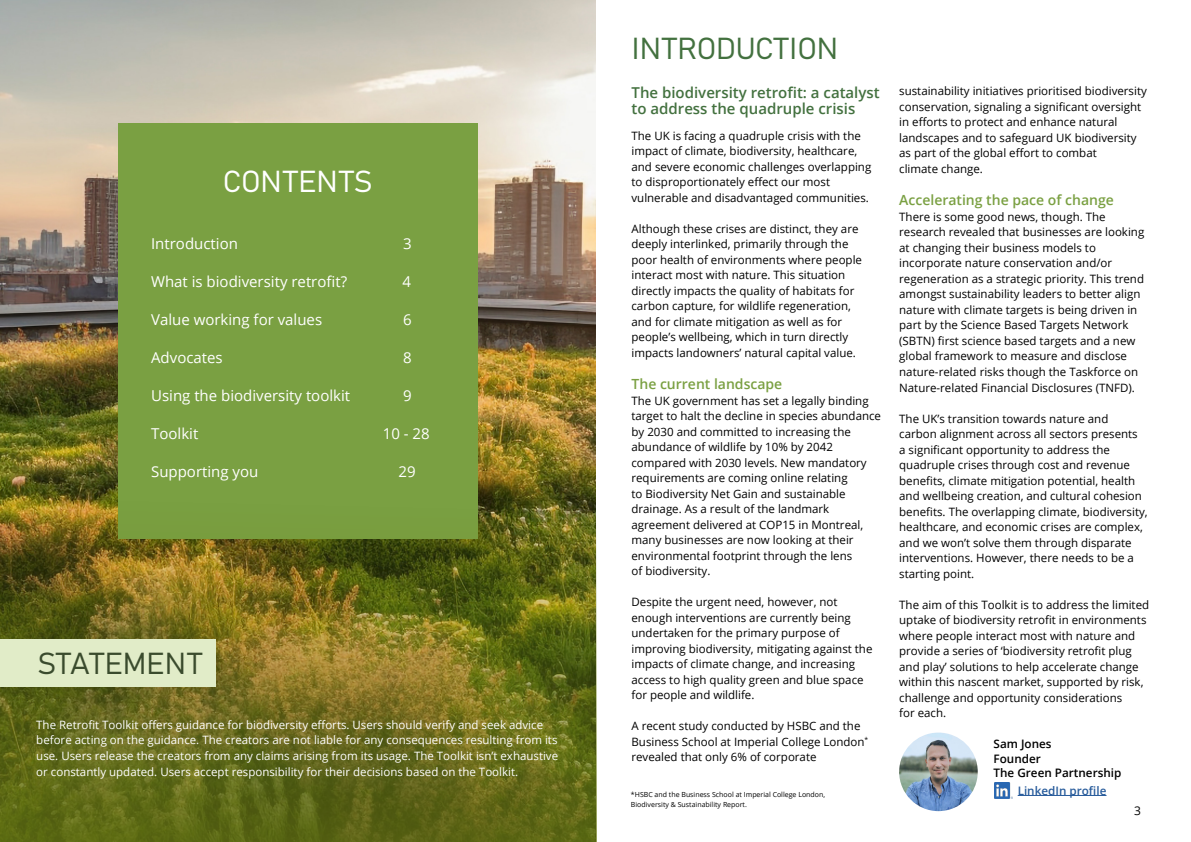
<style>
.page{position:relative;width:1191px;height:842px;background:#fff}
.page>*{position:absolute;margin:0;border:0;box-sizing:border-box;transform-origin:0 0}
.t1{font:30px "Grandview";color:#43713f}
.t2{font:30px "Grandview";color:#3a4b2d}
.t3{font:30px "Grandview";color:#fff}
.t4{font:15px "Open Sans";color:#fff}
.t5{font:600 15px/16px "Open Sans";color:#43713f}
.t6{font:600 14px "Open Sans";color:#7aa042}
.t7{font:12px "Open Sans";color:#000}
.t8{font:600 11.7px/14.4px "Open Sans";color:#000}
.t9{font:600 11.7px "Open Sans";color:#275b9b}
.t10{font:11.5px/15.5px "Open Sans";color:#000}
.t11{font:11.5px/15.7px "Open Sans";color:#fff}
.t12{font:7px/10px "Open Sans";color:#000}
</style>
<div class="page">
<img style="left:0;top:0;width:595px;height:257px">
<img style="left:994px;top:783px;width:18px;height:15px">
<img style="left:899px;top:732px;width:78px;height:79px;border-radius:39px">
<hr style="left:1017px;top:795px;width:89px;height:1px;background:#275b9b">
<div style="left:118px;top:123px;width:359px;height:416px;background:#7aa042"></div>
<img style="left:0;top:257px;width:597px;height:585px">
<div style="left:14px;top:697px;width:577px;height:116px;background:#709e36;opacity:.75"></div>
<div style="left:0;top:639px;width:215px;height:48px;background:#e1ecc8"></div>
<h1 class="t3" style="left:223px;top:159px;width:151px">CONTENTS</h1>
<h2 class="t4" style="left:151px;top:233px;width:88px">Introduction</h2>
<h2 class="t4" style="left:403px;top:233px;width:10px">3</h2>
<h2 class="t4" style="left:151px;top:271px;width:197px">What is biodiversity retrofit?</h2>
<h2 class="t4" style="left:402px;top:271px;width:10px">4</h2>
<h2 class="t4" style="left:151px;top:309px;width:173px">Value working for values</h2>
<h2 class="t4" style="left:403px;top:309px;width:10px">6</h2>
<h2 class="t4" style="left:151px;top:347px;width:73px">Advocates</h2>
<h2 class="t4" style="left:403px;top:347px;width:10px">8</h2>
<h2 class="t4" style="left:151px;top:385px;width:200px">Using the biodiversity toolkit</h2>
<h2 class="t4" style="left:151px;top:423px;width:49px">Toolkit</h2>
<h2 class="t4" style="left:383px;top:423px;width:48px">10 - 28</h2>
<h2 class="t4" style="left:151px;top:461px;width:109px">Supporting you</h2>
<h2 class="t4" style="left:398px;top:461px;width:19px">29</h2>
<h2 class="t4" style="left:403px;top:385px;width:10px">9</h2>
<h1 class="t2" style="left:37px;top:641px;width:166px">STATEMENT</h1>
<p class="t11" style="left:36px;top:717px;width:523px">The Retrofit Toolkit offers guidance for biodiversity efforts. Users should verify and seek advice before acting on the guidance. The creators are not liable for any consequences resulting from its use. Users release the creators from any claims arising from its usage. The Toolkit isn’t exhaustive or constantly updated. Users accept responsibility for their decisions based on the Toolkit.</p>
<h1 class="t1" style="left:631px;top:26px;width:208px">INTRODUCTION</h1>
<h2 class="t5" style="left:631px;top:84px;width:250px">The biodiversity retrofit: a catalyst to address the quadruple crisis</h2>
<p class="t10" style="left:631px;top:127px;width:241px">The UK is facing a quadruple crisis with the impact of climate, biodiversity, healthcare, and severe economic challenges overlapping to disproportionately effect our most vulnerable and disadvantaged communities.</p>
<p class="t10" style="left:631px;top:220px;width:232px">Although these crises are distinct, they are deeply interlinked, primarily through the poor health of environments where people interact most with nature. This situation directly impacts the quality of habitats for carbon capture, for wildlife regeneration, and for climate mitigation as well as for people’s wellbeing, which in turn directly impacts landowners’ natural capital value.</p>
<p class="t6" style="left:631px;top:374px;width:152px">The current landscape</p>
<p class="t10" style="left:631px;top:392px;width:251px">The UK government has set a legally binding target to halt the decline in species abundance by 2030 and committed to increasing the abundance of wildlife by 10% by 2042 compared with 2030 levels. New mandatory requirements are coming online relating<br>to Biodiversity Net Gain and sustainable drainage. As a result of the landmark agreement delivered at COP15 in Montreal, many businesses are now looking at their environmental footprint through the lens<br>of biodiversity.</p>
<p class="t10" style="left:631px;top:594px;width:242px">Despite the urgent need, however, not enough interventions are currently being undertaken for the primary purpose of improving biodiversity, mitigating against the impacts of climate change, and increasing access to high quality green and blue space for people and wildlife.</p>
<p class="t10" style="left:631px;top:718px;width:238px">A recent study conducted by HSBC and the<br>Business School at Imperial College London<sup>* </sup>revealed that only 6% of corporate</p>
<p class="t12" style="left:631px;top:789px;width:196px">*HSBC and the Business School at Imperial College London,<br>Biodiversity &amp; Sustainability Report.</p>
<p class="t10" style="left:899px;top:83px;width:249px">sustainability initiatives prioritised biodiversity conservation, signaling a significant oversight in efforts to protect and enhance natural landscapes and to safeguard UK biodiversity as part of the global effort to combat<br>climate change.</p>
<p class="t6" style="left:899px;top:191px;width:216px">Accelerating the pace of change</p>
<p class="t10" style="left:899px;top:209px;width:246px">There is some good news, though. The research revealed that businesses are looking at changing their business models to incorporate nature conservation and/or regeneration as a strategic priority. This trend amongst sustainability leaders to better align nature with climate targets is being driven in part by the Science Based Targets Network (SBTN) first science based targets and a new global framework to measure and disclose nature-related risks though the Taskforce on Nature-related Financial Disclosures (TNFD).</p>
<p class="t10" style="left:899px;top:410px;width:250px">The UK’s transition towards nature and carbon alignment across all sectors presents<br>a significant opportunity to address the quadruple crises through cost and revenue benefits, climate mitigation potential, health and wellbeing creation, and cultural cohesion benefits. The overlapping climate, biodiversity, healthcare, and economic crises are complex, and we won’t solve them through disparate interventions. However, there needs to be a starting point.</p>
<p class="t10" style="left:899px;top:596px;width:251px">The aim of this Toolkit is to address the limited uptake of biodiversity retrofit in environments where people interact most with nature and provide a series of ‘biodiversity retrofit plug and play’ solutions to help accelerate change within this nascent market, supported by risk, challenge and opportunity considerations<br>for each.</p>
<p class="t8" style="left:993px;top:736px;width:129px">Sam Jones<br>Founder<br>The Green Partnership</p>
<p class="t9" style="left:1017px;top:782px;width:90px">LinkedIn profile</p>
<p class="t7" style="left:1134px;top:803px;width:8px">3</p>
</div>
